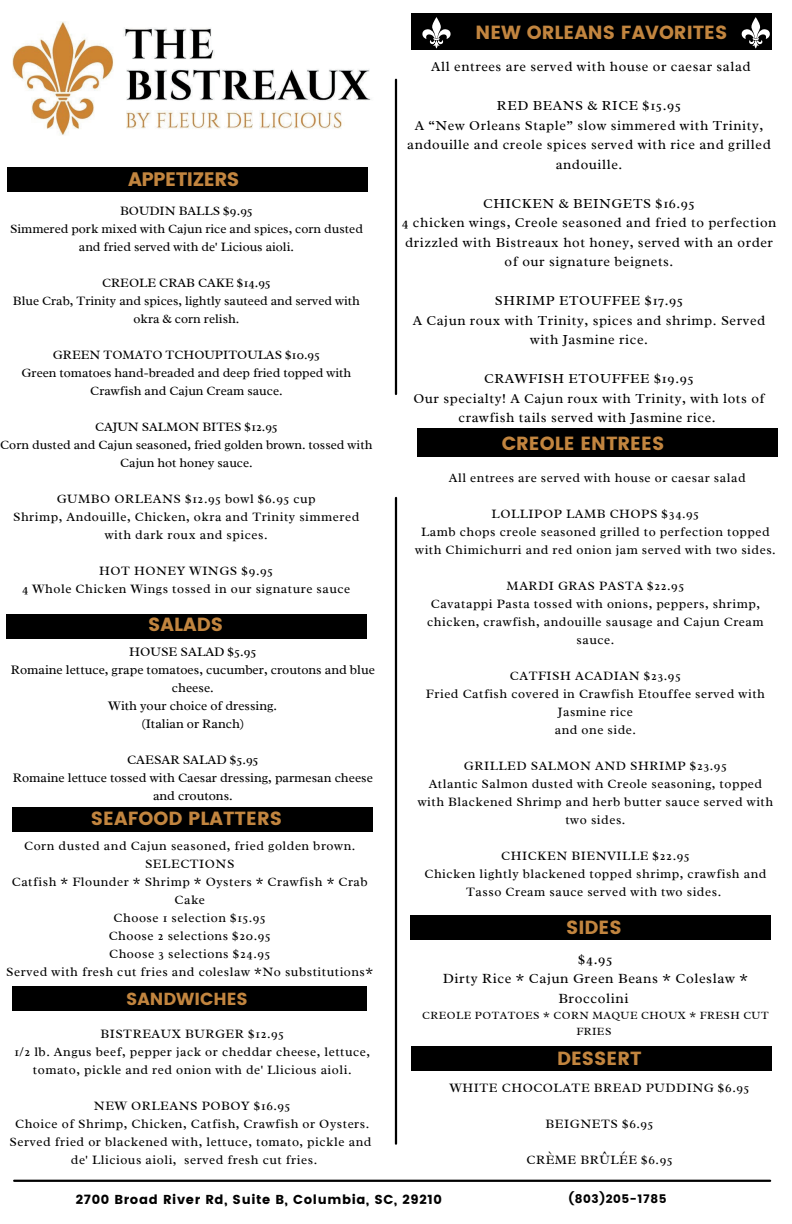
<style>
.page{position:relative;width:792px;height:1224px;background:#fff}
.page>*{position:absolute;margin:0;border:0;box-sizing:border-box;transform-origin:0 0}
.t1{font:19.5px "Poppins";letter-spacing:-.03em;color:#c2853f}
.t2{font:19px "Poppins";color:#c2853f}
.t3{font:17.4px "Poppins";color:#c2853f}
.t4{font:14.2px/19.5px "Radley";letter-spacing:.04em;color:#000;text-align:center}
.t5{font:14px/19.5px "Radley";letter-spacing:.04em;color:#000;text-align:center}
.t6{font:13.2px/18px "Radley";color:#000;text-align:center}
.t7{font:13px/18px "Radley";letter-spacing:.04em;color:#000;text-align:center}
.t8{font:13px/18px "Radley";color:#000;text-align:center}
.t9{font:13px "Poppins";letter-spacing:.05em;color:#000}
.t10{font:12px "Poppins";letter-spacing:.05em;color:#000}
.t11{font:11.2px/15.8px "Radley";letter-spacing:.04em;color:#000;text-align:center}
</style>
<div class="page">
<hr style="left:14px;top:1180px;width:756px;height:2px;background:#000">
<hr style="left:395px;top:498px;width:2px;height:646px;background:#000">
<div style="left:12px;top:807px;width:361px;height:25px;background:#000"></div>
<div style="left:410px;top:915px;width:361px;height:25px;background:#000"></div>
<div style="left:7px;top:168px;width:361px;height:24px;background:#000"></div>
<img style="left:12px;top:21px;width:359px;height:114px">
<div style="left:411px;top:13px;width:360px;height:37px;background:#000"></div>
<hr style="left:395px;top:80px;width:2px;height:314px;background:#000">
<div style="left:12px;top:987px;width:355px;height:24px;background:#000"></div>
<div style="left:6px;top:614px;width:361px;height:25px;background:#000"></div>
<div style="left:411px;top:1046px;width:361px;height:24px;background:#000"></div>
<div style="left:417px;top:429px;width:361px;height:28px;background:#000"></div>
<svg style="left:422px;top:17px;width:29px;height:32px"></svg>
<svg style="left:741px;top:17px;width:31px;height:32px"></svg>
<h1 class="t1" style="left:128px;top:168px;width:113px">APPETIZERS</h1>
<p class="t8" style="left:10px;top:202px;width:354px">BOUDIN BALLS $9.95<br>Simmered pork mixed with Cajun rice and spices, corn dusted and fried served with de' Licious aioli.</p>
<p class="t8" style="left:13px;top:274px;width:349px">CREOLE CRAB CAKE $14.95<br>Blue Crab, Trinity and spices, lightly sauteed and served with okra &amp; corn relish.</p>
<p class="t8" style="left:22px;top:346px;width:331px">GREEN TOMATO TCHOUPITOULAS $10.95<br>Green tomatoes hand-breaded and deep fried topped with<br>Crawfish and Cajun Cream sauce.</p>
<p class="t8" style="left:0;top:418px;width:374px">CAJUN SALMON BITES $12.95<br>Corn dusted and Cajun seasoned, fried golden brown. tossed with<br>Cajun hot honey sauce.</p>
<p class="t7" style="left:13px;top:490px;width:348px">GUMBO ORLEANS $12.95 bowl $6.95 cup<br>Shrimp, Andouille, Chicken, okra and Trinity simmered with dark roux and spices.</p>
<p class="t7" style="left:22px;top:562px;width:330px">HOT HONEY WINGS $9.95<br>4 Whole Chicken Wings tossed in our signature sauce</p>
<h2 class="t2" style="left:148px;top:614px;width:76px">SALADS</h2>
<p class="t6" style="left:11px;top:643px;width:366px">HOUSE SALAD $5.95<br>Romaine lettuce, grape tomatoes, cucumber, croutons and blue cheese.<br>With your choice of dressing.<br>(Italian or Ranch)</p>
<p class="t6" style="left:13px;top:751px;width:362px">CAESAR SALAD $5.95<br>Romaine lettuce tossed with Caesar dressing, parmesan cheese and croutons.</p>
<h2 class="t2" style="left:91px;top:807px;width:193px">SEAFOOD PLATTERS</h2>
<p class="t7" style="left:6px;top:837px;width:369px">Corn dusted and Cajun seasoned, fried golden brown.<br>SELECTIONS<br>Catfish * Flounder * Shrimp * Oysters * Crawfish * Crab<br>Cake<br>Choose 1 selection $15.95<br>Choose 2 selections $20.95<br>Choose 3 selections $24.95<br>Served with fresh cut fries and coleslaw *No substitutions*</p>
<h3 class="t3" style="left:126px;top:989px;width:123px">SANDWICHES</h3>
<p class="t7" style="left:14px;top:1024px;width:357px">BISTREAUX BURGER $12.95<br>1/2 lb. Angus beef, pepper jack or cheddar cheese, lettuce, tomato, pickle and red onion with de' Llicious aioli.</p>
<p class="t7" style="left:10px;top:1096px;width:363px">NEW ORLEANS POBOY $16.95<br>Choice of Shrimp, Chicken, Catfish, Crawfish or Oysters.<br>Served fried or blackened with, lettuce, tomato, pickle and de' Llicious aioli, served fresh cut fries.</p>
<h2 class="t2" style="left:476px;top:21px;width:253px">NEW ORLEANS FAVORITES</h2>
<p class="t5" style="left:431px;top:57px;width:321px">All entrees are served with house or caesar salad</p>
<p class="t5" style="left:407px;top:96px;width:365px">RED BEANS &amp; RICE $15.95<br>A “New Orleans Staple” slow simmered with Trinity, andouille and creole spices served with rice and grilled andouille.</p>
<p class="t5" style="left:402px;top:193px;width:376px">CHICKEN &amp; BEINGETS $16.95<br>4 chicken wings, Creole seasoned and fried to perfection drizzled with Bistreaux hot honey, served with an order of our signature beignets.</p>
<p class="t5" style="left:413px;top:291px;width:354px">SHRIMP ETOUFFEE $17.95<br>A Cajun roux with Trinity, spices and shrimp. Served with Jasmine rice.</p>
<p class="t5" style="left:413px;top:369px;width:353px">CRAWFISH ETOUFFEE $19.95<br>Our specialty! A Cajun roux with Trinity, with lots of crawfish tails served with Jasmine rice.</p>
<h2 class="t2" style="left:502px;top:432px;width:164px">CREOLE ENTREES</h2>
<p class="t7" style="left:449px;top:469px;width:298px">All entrees are served with house or caesar salad</p>
<p class="t7" style="left:415px;top:505px;width:362px">LOLLIPOP LAMB CHOPS $34.95<br>Lamb chops creole seasoned grilled to perfection topped with Chimichurri and red onion jam served with two sides.</p>
<p class="t7" style="left:427px;top:577px;width:338px">MARDI GRAS PASTA $22.95<br>Cavatappi Pasta tossed with onions, peppers, shrimp, chicken, crawfish, andouille sausage and Cajun Cream sauce.</p>
<p class="t7" style="left:426px;top:667px;width:341px">CATFISH ACADIAN $23.95<br>Fried Catfish covered in Crawfish Etouffee served with<br>Jasmine rice<br>and one side.</p>
<p class="t7" style="left:418px;top:757px;width:357px">GRILLED SALMON AND SHRIMP $23.95<br>Atlantic Salmon dusted with Creole seasoning, topped with Blackened Shrimp and herb butter sauce served with two sides.</p>
<p class="t7" style="left:424px;top:847px;width:344px">CHICKEN BIENVILLE $22.95<br>Chicken lightly blackened topped shrimp, crawfish and<br>Tasso Cream sauce served with two sides.</p>
<h2 class="t2" style="left:566px;top:916px;width:57px">SIDES</h2>
<p class="t4" style="left:443px;top:949px;width:307px">$4.95<br>Dirty Rice * Cajun Green Beans * Coleslaw *<br>Broccolini</p>
<p class="t11" style="left:422px;top:1008px;width:348px">CREOLE POTATOES * CORN MAQUE CHOUX * FRESH CUT<br>FRIES</p>
<h2 class="t2" style="left:557px;top:1047px;width:86px">DESSERT</h2>
<p class="t7" style="left:450px;top:1078px;width:301px">WHITE CHOCOLATE BREAD PUDDING $6.95</p>
<p class="t7" style="left:546px;top:1114px;width:109px">BEIGNETS $6.95</p>
<p class="t7" style="left:526px;top:1150px;width:148px">CRÈME BRÛLÉE $6.95</p>
<p class="t9" style="left:76px;top:1192px;width:368px">2700 Broad River Rd, Suite B, Columbia, SC, 29210</p>
<p class="t10" style="left:569px;top:1192px;width:100px">(803)205-1785</p>
</div>
